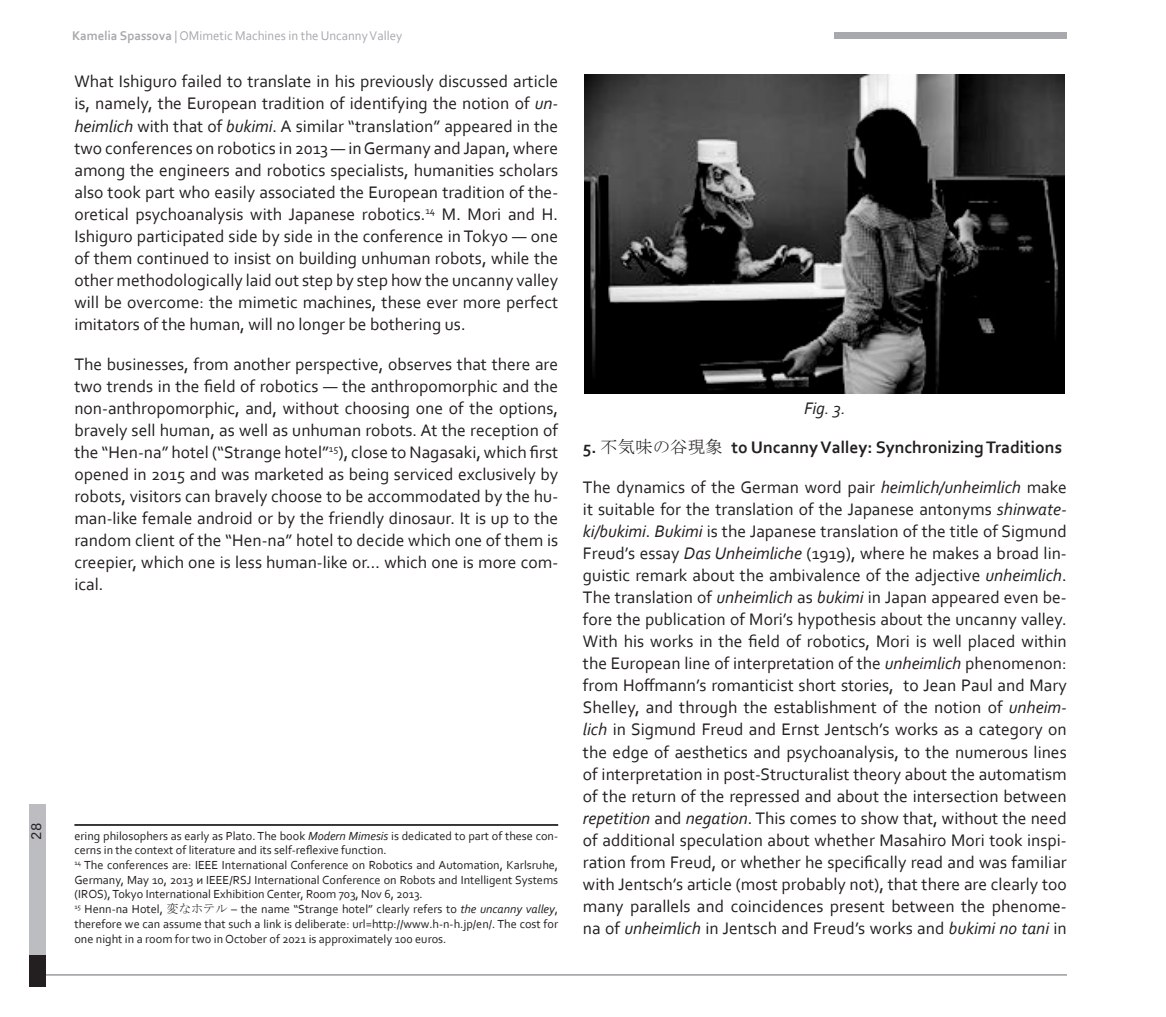
<style>
.page{position:relative;width:1166px;height:1017px;background:#fff}
.page>*{position:absolute;margin:0;border:0;box-sizing:border-box;transform-origin:0 0}
.t1{font:17.5px/22.1px "Corbel";color:#231f20;text-align:justify}
.t2{font:700 17.5px "Corbel";color:#231f20}
.t3{font:italic 17.5px "Corbel";color:#231f20}
.t4{font:14.7px "Liberation Mono";color:#231f20;scale:.95 1}
.t5{font:13.3px "Corbel";color:#a8a9ad}
.t6{font:12.25px/14.7px "Corbel";color:#231f20;text-align:justify}
.s1{font-weight:700}
.s2{font-style:italic}
.s3{font-family:"MS Mincho"}
.s4{font-family:"MS Mincho";font-weight:400}
</style>
<div class="page">
<hr style="left:33px;top:974px;width:1034px;height:2px;background:#a8a9ad">
<div style="left:29px;top:804px;width:17px;height:182px;background:#bcbdc0"></div>
<div style="left:29px;top:955px;width:17px;height:31px;background:#231f20"></div>
<div style="left:834px;top:33px;width:233px;height:6px;background:#a8a9ad"></div>
<hr style="left:74px;top:824px;width:484px;height:2px;background:#231f20">
<img style="left:585px;top:74px;width:479px;height:319px">
<p class="t4" style="left:27px;top:840px;width:19px;rotate:-90deg">28</p>
<p class="t5" style="left:72px;top:27px;width:331px"><span class="s1">Kamelia Spassova</span> | OMimetic Machines in the Uncanny Valley</p>
<p class="t1" style="left:74px;top:70px;width:485px">What Ishiguro failed to translate in his previously discussed article is, namely, the European tradition of identifying the notion of <span class="s2">un&shy;heimlich</span> with that of <span class="s2">bukimi</span>. A similar “translation” appeared in the two conferences on robotics in 2013 — in Germany and Japan, where among the engineers and robotics specialists, humanities scholars also took part who easily associated the European tradition of the&shy;oretical psychoanalysis with Japanese robotics.<sup>14</sup> M. Mori and H.<br>Ishiguro participated side by side in the conference in Tokyo — one of them continued to insist on building unhuman robots, while the other methodologically laid out step by step how the uncanny valley will be overcome: the mimetic machines, these ever more perfect imitators of the human, will no longer be bothering us.</p>
<p class="t1" style="left:74px;top:352px;width:485px">The businesses, from another perspective, observes that there are two trends in the field of robotics — the anthropomorphic and the non-anthropomorphic, and, without choosing one of the options, bravely sell human, as well as unhuman robots. At the reception of the “Hen-na” hotel (“Strange hotel”<sup>15</sup>), close to Nagasaki, which first opened in 2015 and was marketed as being serviced exclusively by robots, visitors can bravely choose to be accommodated by the hu&shy;man-like female android or by the friendly dinosaur. It is up to the random client of the “Hen-na” hotel to decide which one of them is creepier, which one is less human-like or… which one is more com&shy;ical.</p>
<p class="t6" style="left:74px;top:828px;width:485px">ering philosophers as early as Plato. The book <span class="s2">Modern Mimesis</span> is dedicated to part of these con&shy;cerns in the context of literature and its self-reflexive function.</p>
<p class="t6" style="left:74px;top:857px;width:485px"><sup>14</sup> The conferences are: IEEE International Conference on Robotics and Automation, Karlsruhe, Germany, May 10, 2013 и IEEE/RSJ International Conference on Robots and Intelligent Systems (IROS), Tokyo International Exhibition Center, Room 703, Nov 6, 2013.</p>
<p class="t6" style="left:74px;top:901px;width:485px"><sup>15</sup> Henn-na Hotel, <span class="s3">変なホテル</span> – the name “Strange hotel” clearly refers to <span class="s2">the uncanny valley</span>, therefore we can assume that such a link is deliberate: url=http://www.h-n-h.jp/en/. The cost for one night in a room for two in October of 2021 is approximately 100 euros.</p>
<p class="t3" style="left:804px;top:397px;width:43px">Fig. 3.</p>
<p class="t2" style="left:583px;top:437px;width:481px">5. <span class="s4">不気味の谷現象</span> to Uncanny Valley: Synchronizing Traditions</p>
<p class="t1" style="left:583px;top:476px;width:485px">The dynamics of the German word pair <span class="s2">heimlich/unheimlich</span> make it suitable for the translation of the Japanese antonyms <span class="s2">shinwate&shy;ki/bukimi</span>. <span class="s2">Bukimi</span> is the Japanese translation of the title of Sigmund Freud’s essay <span class="s2">Das Unheimliche</span> (1919), where he makes a broad lin&shy;guistic remark about the ambivalence of the adjective <span class="s2">unheimlich</span>.<br>The translation of <span class="s2">unheimlich</span> as <span class="s2">bukimi</span> in Japan appeared even be&shy;fore the publication of Mori’s hypothesis about the uncanny valley.<br>With his works in the field of robotics, Mori is well placed within the European line of interpretation of the <span class="s2">unheimlich</span> phenomenon: from Hoffmann’s romanticist short stories, to Jean Paul and Mary Shelley, and through the establishment of the notion of <span class="s2">unheim&shy;lich</span> in Sigmund Freud and Ernst Jentsch’s works as a category on the edge of aesthetics and psychoanalysis, to the numerous lines of interpretation in post-Structuralist theory about the automatism of the return of the repressed and about the intersection between <span class="s2">repetition</span> and <span class="s2">negation</span>. This comes to show that, without the need of additional speculation about whether Masahiro Mori took inspi&shy;ration from Freud, or whether he specifically read and was familiar with Jentsch’s article (most probably not), that there are clearly too many parallels and coincidences present between the phenome&shy;na of <span class="s2">unheimlich</span> in Jentsch and Freud’s works and <span class="s2">bukimi no tani</span> in</p>
</div>
